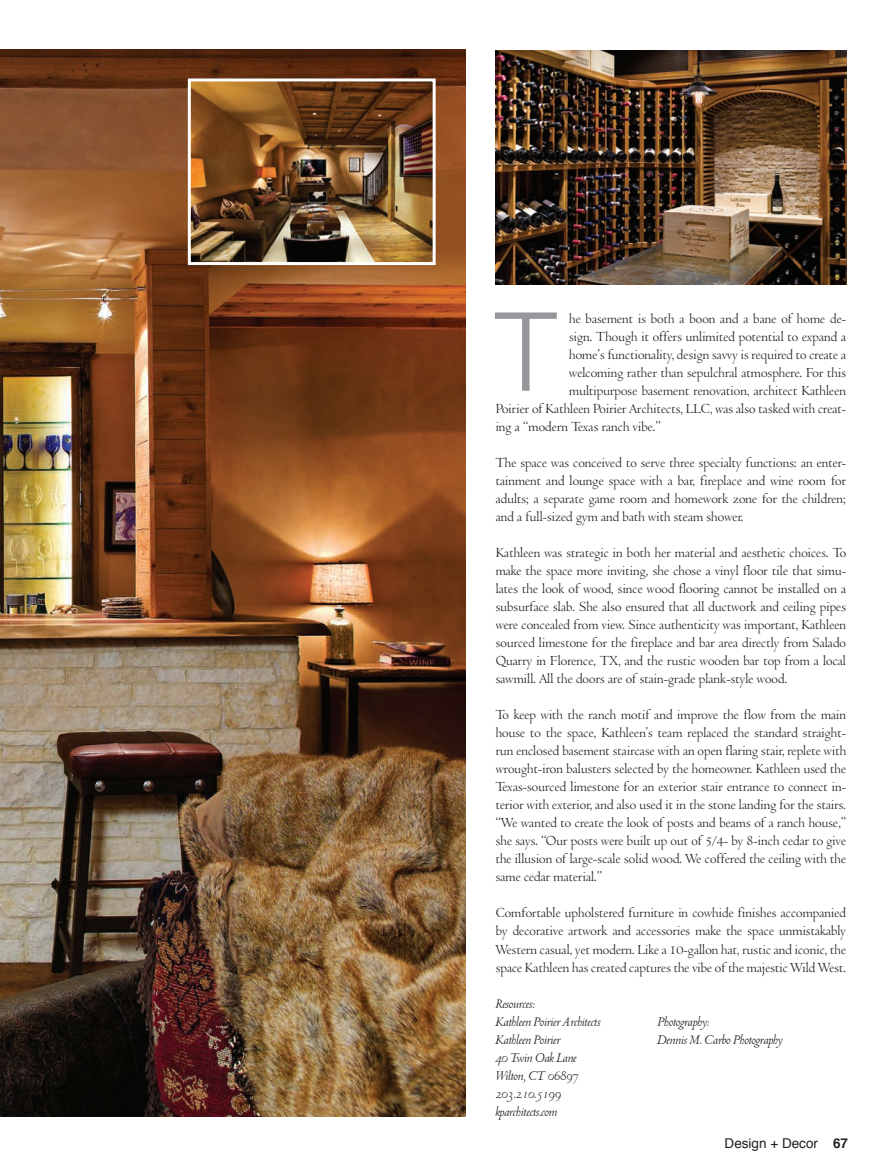
<style>
.page{position:relative;width:896px;height:1166px;background:#fff}
.page>*{position:absolute;margin:0;border:0;box-sizing:border-box;transform-origin:0 0}
.t1{font:300 109.5px "Helvetica Neue";color:#95979a}
.t2{font:15px/18px "Venetian 301 BT";letter-spacing:-.04em;color:#231f20;text-align:justify}
.t3{font:italic 15px/18px "Venetian 301 BT";letter-spacing:-.05em;color:#231f20}
.t4{font:13.5px "Helvetica";color:#231f20}
.s1{font-weight:700}
</style>
<div class="page">
<img style="left:495px;top:50px;width:351px;height:235px">
<img style="left:0;top:50px;width:465px;height:1066px">
<img style="left:192px;top:82px;width:239px;height:179px">
<div style="left:188px;top:78px;width:247px;height:187px;border:3px solid #fff"></div>
<h1 class="t1" style="left:495px;top:263px;width:62px">T</h1>
<p class="t2" style="left:569px;top:310px;width:279px">he basement is both a boon and a bane of home de-</p>
<p class="t2" style="left:569px;top:328px;width:279px">sign. Though it offers unlimited potential to expand a</p>
<p class="t2" style="left:569px;top:346px;width:279px">home’s functionality, design savvy is required to create a</p>
<p class="t2" style="left:569px;top:364px;width:279px">welcoming rather than sepulchral atmosphere. For this</p>
<p class="t2" style="left:569px;top:382px;width:279px">multipurpose basement renovation, architect Kathleen</p>
<p class="t2" style="left:495px;top:400px;width:352px">Poirier of Kathleen Poirier Architects, LLC, was also tasked with creat-</p>
<p class="t2" style="left:495px;top:418px;width:167px">ing a “modern Texas ranch vibe.”</p>
<p class="t2" style="left:495px;top:454px;width:352px">The space was conceived to serve three specialty functions: an enter&shy;tainment and lounge space with a bar, fireplace and wine room for adults; a separate game room and homework zone for the children; and a full-sized gym and bath with steam shower.</p>
<p class="t2" style="left:495px;top:544px;width:352px">Kathleen was strategic in both her material and aesthetic choices. To make the space more inviting, she chose a vinyl floor tile that simu&shy;lates the look of wood, since wood flooring cannot be installed on a subsurface slab. She also ensured that all ductwork and ceiling pipes were concealed from view. Since authenticity was important, Kathleen sourced limestone for the fireplace and bar area directly from Salado Quarry in Florence, TX, and the rustic wooden bar top from a local sawmill. All the doors are of stain-grade plank-style wood.</p>
<p class="t2" style="left:495px;top:706px;width:352px">To keep with the ranch motif and improve the flow from the main house to the space, Kathleen’s team replaced the standard straight&shy;run enclosed basement staircase with an open flaring stair, replete with wrought-iron balusters selected by the homeowner. Kathleen used the Texas-sourced limestone for an exterior stair entrance to connect in&shy;terior with exterior, and also used it in the stone landing for the stairs. “We wanted to create the look of posts and beams of a ranch house,” she says. “Our posts were built up out of 5/4- by 8-inch cedar to give the illusion of large-scale solid wood. We coffered the ceiling with the same cedar material.”</p>
<p class="t2" style="left:495px;top:904px;width:352px">Comfortable upholstered furniture in cowhide finishes accompanied by decorative artwork and accessories make the space unmistakably Western casual, yet modern. Like a 10-gallon hat, rustic and iconic, the space Kathleen has created captures the vibe of the majestic Wild West.</p>
<p class="t3" style="left:495px;top:994px;width:107px">Resources:<br>Kathleen Poirier Architects</p>
<p class="t3" style="left:657px;top:1012px;width:54px">Photography:</p>
<p class="t3" style="left:495px;top:1030px;width:67px">Kathleen Poirier</p>
<p class="t3" style="left:657px;top:1030px;width:127px">Dennis M. Carbo Photography</p>
<p class="t3" style="left:495px;top:1048px;width:85px">40 Twin Oak Lane<br>Wilton, CT 06897<br>203.210.5199 kparchitects.com</p>
<p class="t4" style="left:724px;top:1133px;width:125px">Design + Decor <span class="s1">67</span></p>
</div>
